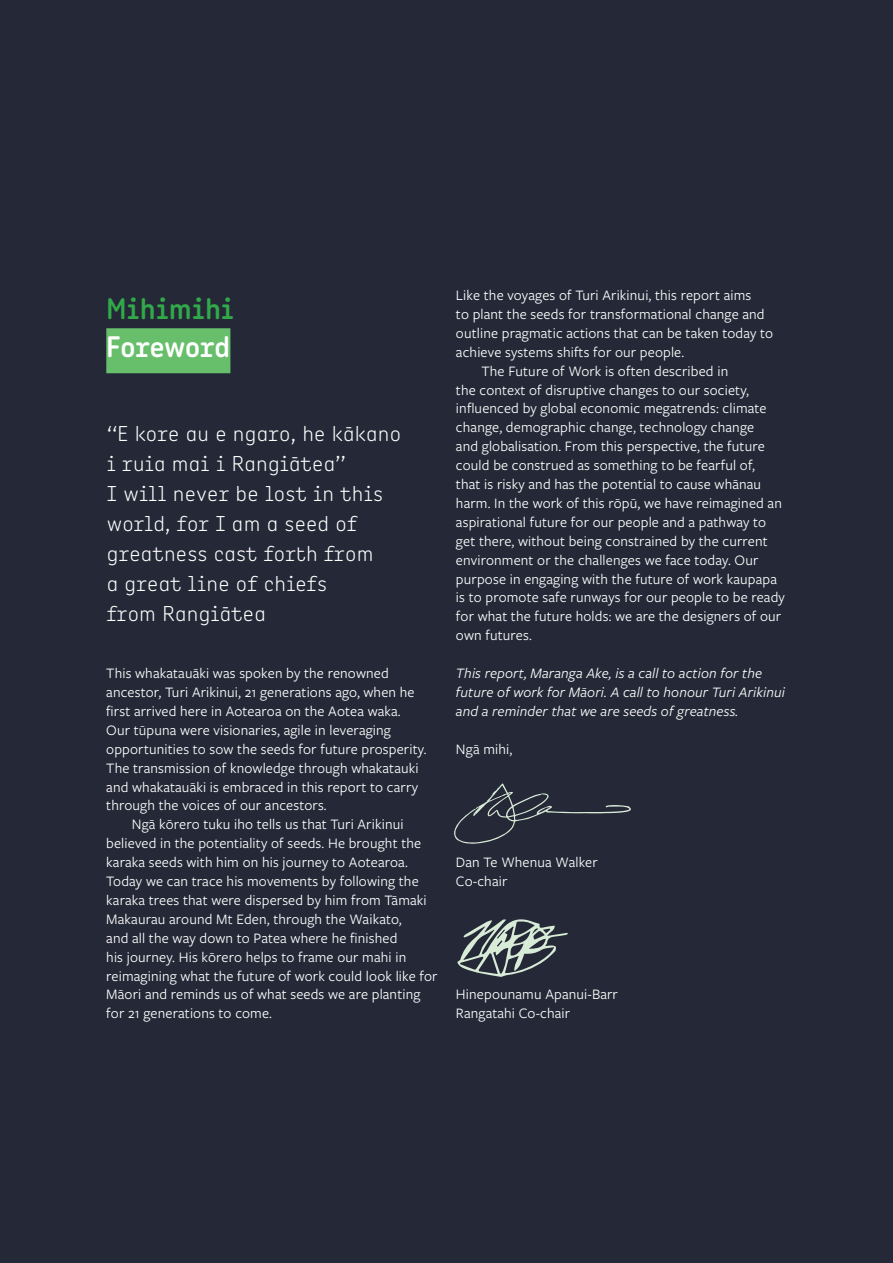
<style>
.page{position:relative;width:893px;height:1263px;background:#252937}
.page>*{position:absolute;margin:0;border:0;box-sizing:border-box;transform-origin:0 0}
.H2__no_highlight{font:500 30px "TRY Angus";letter-spacing:.005em;color:#31a949}
.H2__highlight{font:500 30px "TRY Angus";letter-spacing:-.02em;color:#fff}
.Body_Copy_10pt___12{font:300 21.75px/30px "TRY Angus";letter-spacing:.01em;color:#fff}
.Body_Copy_10pt___12-2{font:15px/18.9px "Freight Sans Pro";letter-spacing:.01em;color:#fff}
.Body_Copy_10pt___12-3{font:italic 15px/18.9px "Freight Sans Pro";letter-spacing:.01em;color:#fff}
</style>
<div class="page">
<div style="left:106px;top:328px;width:124px;height:45px;background:#67bf6b"></div>
<svg style="left:454px;top:783px;width:177px;height:61px"></svg>
<svg style="left:457px;top:919px;width:111px;height:58px"></svg>
<p class="H2__no_highlight" style="left:106px;top:290px;width:129px">Mihimihi</p>
<p class="H2__highlight" style="left:106px;top:327px;width:126px">Foreword</p>
<p class="Body_Copy_10pt___12" style="left:107px;top:419px;width:296px">“E kore au e ngaro, he kākano</p>
<p class="Body_Copy_10pt___12" style="left:107px;top:449px;width:241px">i ruia mai i Rangiātea”</p>
<p class="Body_Copy_10pt___12" style="left:107px;top:479px;width:278px">I will never be lost in this world, for I am a seed of greatness cast forth from a great line of chiefs<br>from Rangiātea</p>
<p class="Body_Copy_10pt___12-2" style="left:106px;top:663px;width:322px">This whakatauāki was spoken by the renowned ancestor, Turi Arikinui, 21 generations ago, when he first arrived here in Aotearoa on the Aotea waka.<br>Our tūpuna were visionaries, agile in leveraging opportunities to sow the seeds for future prosperity.<br>The transmission of knowledge through whakatauki and whakatauāki is embraced in this report to carry through the voices of our ancestors.</p>
<p class="Body_Copy_10pt___12-2" style="left:106px;top:814px;width:333px;text-indent:26px">Ngā kōrero tuku iho tells us that Turi Arikinui believed in the potentiality of seeds. He brought the karaka seeds with him on his journey to Aotearoa.<br>Today we can trace his movements by following the karaka trees that were dispersed by him from Tāmaki Makaurau around Mt Eden, through the Waikato,<br>and all the way down to Patea where he finished<br>his journey. His kōrero helps to frame our mahi in reimagining what the future of work could look like for Māori and reminds us of what seeds we are planting for 21 generations to come.</p>
<p class="Body_Copy_10pt___12-2" style="left:456px;top:285px;width:319px">Like the voyages of Turi Arikinui, this report aims<br>to plant the seeds for transformational change and outline pragmatic actions that can be taken today to achieve systems shifts for our people.</p>
<p class="Body_Copy_10pt___12-2" style="left:456px;top:361px;width:330px;text-indent:26px">The Future of Work is often described in<br>the context of disruptive changes to our society, influenced by global economic megatrends: climate change, demographic change, technology change<br>and globalisation. From this perspective, the future could be construed as something to be fearful of,<br>that is risky and has the potential to cause whānau harm. In the work of this rōpū, we have reimagined an aspirational future for our people and a pathway to get there, without being constrained by the current environment or the challenges we face today. Our purpose in engaging with the future of work kaupapa is to promote safe runways for our people to be ready for what the future holds: we are the designers of our own futures.</p>
<p class="Body_Copy_10pt___12-3" style="left:456px;top:663px;width:331px">This report, Maranga Ake, is a call to action for the future of work for Māori. A call to honour Turi Arikinui and a reminder that we are seeds of greatness.</p>
<p class="Body_Copy_10pt___12-2" style="left:456px;top:739px;width:58px">Ngā mihi,</p>
<p class="Body_Copy_10pt___12-2" style="left:456px;top:852px;width:143px">Dan Te Whenua Walker</p>
<p class="Body_Copy_10pt___12-2" style="left:456px;top:871px;width:53px">Co-chair</p>
<p class="Body_Copy_10pt___12-2" style="left:456px;top:984px;width:163px">Hinepounamu Apanui-Barr</p>
<p class="Body_Copy_10pt___12-2" style="left:456px;top:1003px;width:116px">Rangatahi Co-chair</p>
</div>
